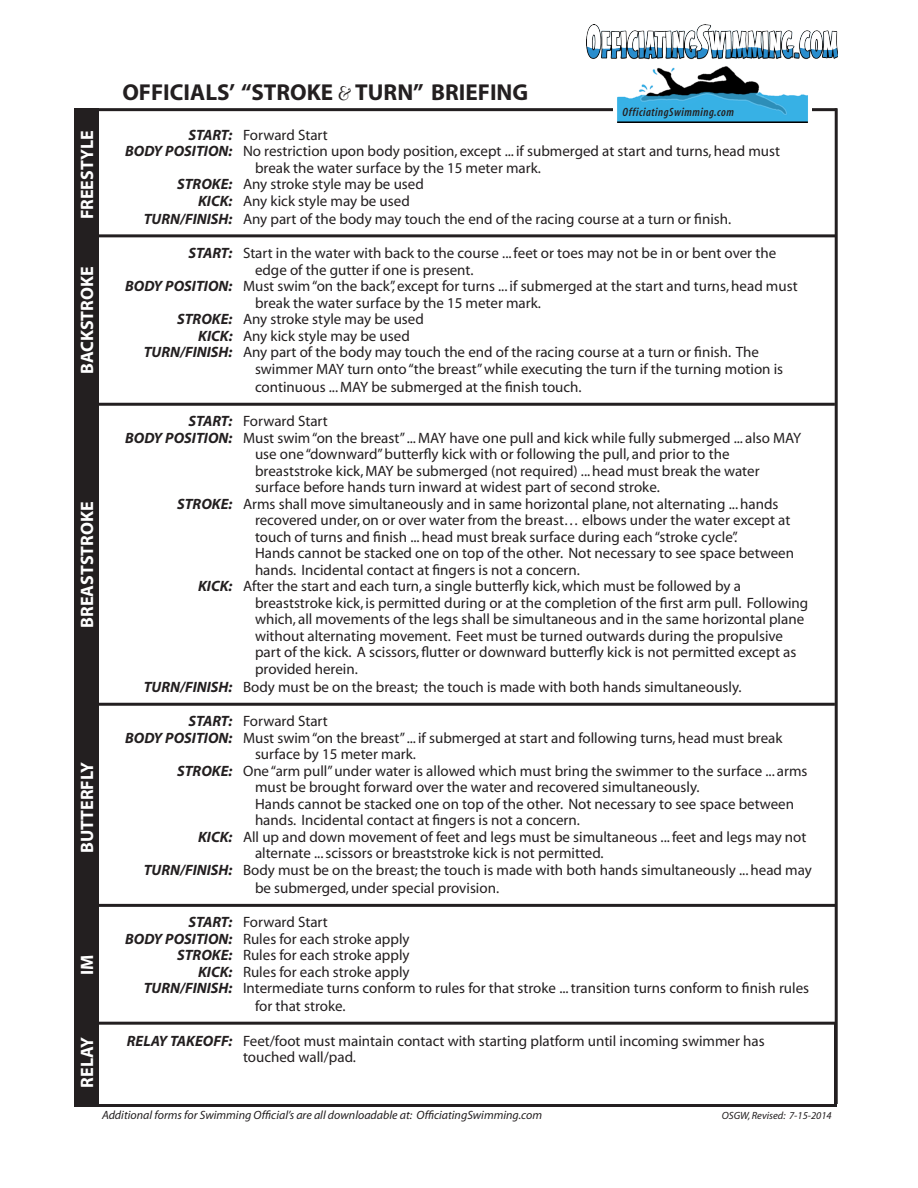
<style>
.page{position:relative;width:918px;height:1188px;background:#fff}
.page>*{position:absolute;margin:0;border:0;box-sizing:border-box;transform-origin:0 0}
.t1{font:700 23.1px "Myriad";color:#231f20}
.t2{font:700 18px "Myriad";color:#fff}
.t3{font:15px/16.5px "Myriad";color:#231f20}
.t4{font:italic 12px "Myriad";color:#231f20}
.t5{font:italic 600 condensed 12px "Myriad";letter-spacing:.045em;color:#231f20}
.t6{font:italic 10.5px "Myriad";color:#231f20}
.s1{font-family:"Bernadette";font-weight:400}
.s2{font-weight:700;font-style:italic}
</style>
<div class="page">
<hr style="left:75px;top:108px;width:762px;height:3px;background:#231f20">
<div style="left:80px;top:1022px;width:757px;height:85px;border:3px solid #231f20"></div>
<div style="left:75px;top:109px;width:24px;height:998px;background:#231f20"></div>
<hr style="left:90px;top:904px;width:747px;height:3px;background:#231f20">
<hr style="left:88px;top:703px;width:747px;height:3px;background:#231f20">
<hr style="left:88px;top:403px;width:747px;height:3px;background:#231f20">
<hr style="left:835px;top:108px;width:3px;height:996px;background:#231f20">
<img style="left:586px;top:24px;width:252px;height:98px">
<hr style="left:89px;top:234px;width:747px;height:3px;background:#231f20">
<p class="t2" style="left:78px;top:219px;width:91px;rotate:-90deg">FREESTYLE</p>
<p class="t2" style="left:78px;top:374px;width:109px;rotate:-90deg">BACKSTROKE</p>
<p class="t2" style="left:78px;top:628px;width:128px;rotate:-90deg">BREASTSTROKE</p>
<p class="t2" style="left:78px;top:853px;width:93px;rotate:-90deg">BUTTERFLY</p>
<p class="t2" style="left:78px;top:975px;width:22px;rotate:-90deg">IM</p>
<p class="t2" style="left:78px;top:1088px;width:52px;rotate:-90deg">RELAY</p>
<p class="t1" style="left:122px;top:81px;width:407px">OFFICIALS’ “STROKE <span class="s1">&amp;</span> TURN” BRIEFING</p>
<p class="t5" style="left:623px;top:106px;width:113px">OfficiatingSwimming.com</p>
<p class="t3" style="left:189px;top:127px;width:141px"><span class="s2">START:</span> Forward Start</p>
<p class="t3" style="left:125px;top:144px;width:657px"><span class="s2">BODY POSITION:</span> No restriction upon body position, except ... if submerged at start and turns, head must</p>
<p class="t3" style="left:255px;top:160px;width:287px">break the water surface by the 15 meter mark.</p>
<p class="t3" style="left:177px;top:177px;width:248px"><span class="s2">STROKE:</span> Any stroke style may be used</p>
<p class="t3" style="left:198px;top:193px;width:213px"><span class="s2">KICK:</span> Any kick style may be used</p>
<p class="t3" style="left:144px;top:211px;width:589px"><span class="s2">TURN/FINISH:</span> Any part of the body may touch the end of the racing course at a turn or finish.</p>
<p class="t3" style="left:189px;top:246px;width:589px"><span class="s2">START:</span> Start in the water with back to the course ... feet or toes may not be in or bent over the</p>
<p class="t3" style="left:255px;top:262px;width:220px">edge of the gutter if one is present.</p>
<p class="t3" style="left:125px;top:279px;width:674px"><span class="s2">BODY POSITION:</span> Must swim “on the back”, except for turns ... if submerged at the start and turns, head must</p>
<p class="t3" style="left:255px;top:295px;width:287px">break the water surface by the 15 meter mark.</p>
<p class="t3" style="left:177px;top:312px;width:248px"><span class="s2">STROKE:</span> Any stroke style may be used</p>
<p class="t3" style="left:198px;top:328px;width:213px"><span class="s2">KICK:</span> Any kick style may be used</p>
<p class="t3" style="left:144px;top:345px;width:617px"><span class="s2">TURN/FINISH:</span> Any part of the body may touch the end of the racing course at a turn or finish. The</p>
<p class="t3" style="left:255px;top:361px;width:530px">swimmer MAY turn onto “the breast” while executing the turn if the turning motion is</p>
<p class="t3" style="left:255px;top:379px;width:328px">continuous ... MAY be submerged at the finish touch.</p>
<p class="t3" style="left:189px;top:414px;width:141px"><span class="s2">START:</span> Forward Start</p>
<p class="t3" style="left:125px;top:430px;width:678px"><span class="s2">BODY POSITION:</span> Must swim “on the breast” ... MAY have one pull and kick while fully submerged ... also MAY</p>
<p class="t3" style="left:255px;top:447px;width:476px">use one “downward” butterfly kick with or following the pull, and prior to the</p>
<p class="t3" style="left:255px;top:463px;width:506px">breaststroke kick, MAY be submerged (not required) ... head must break the water</p>
<p class="t3" style="left:255px;top:480px;width:406px">surface before hands turn inward at widest part of second stroke.</p>
<p class="t3" style="left:177px;top:496px;width:603px"><span class="s2">STROKE:</span> Arms shall move simultaneously and in same horizontal plane, not alternating ... hands</p>
<p class="t3" style="left:255px;top:513px;width:537px">recovered under, on or over water from the breast… elbows under the water except at</p>
<p class="t3" style="left:255px;top:529px;width:484px">touch of turns and finish ... head must break surface during each “stroke cycle”.</p>
<p class="t3" style="left:255px;top:546px;width:541px">Hands cannot be stacked one on top of the other. Not necessary to see space between</p>
<p class="t3" style="left:255px;top:562px;width:327px">hands. Incidental contact at fingers is not a concern.</p>
<p class="t3" style="left:198px;top:579px;width:544px"><span class="s2">KICK:</span> After the start and each turn, a single butterfly kick, which must be followed by a</p>
<p class="t3" style="left:255px;top:595px;width:555px">breaststroke kick, is permitted during or at the completion of the first arm pull. Following</p>
<p class="t3" style="left:255px;top:612px;width:551px">which, all movements of the legs shall be simultaneous and in the same horizontal plane</p>
<p class="t3" style="left:255px;top:628px;width:543px">without alternating movement. Feet must be turned outwards during the propulsive part of the kick. A scissors, flutter or downward butterfly kick is not permitted except as</p>
<p class="t3" style="left:255px;top:661px;width:104px">provided herein.</p>
<p class="t3" style="left:144px;top:679px;width:599px"><span class="s2">TURN/FINISH:</span> Body must be on the breast; the touch is made with both hands simultaneously.</p>
<p class="t3" style="left:189px;top:714px;width:141px"><span class="s2">START:</span> Forward Start</p>
<p class="t3" style="left:125px;top:730px;width:659px"><span class="s2">BODY POSITION:</span> Must swim “on the breast” ... if submerged at start and following turns, head must break</p>
<p class="t3" style="left:255px;top:747px;width:163px">surface by 15 meter mark.</p>
<p class="t3" style="left:177px;top:763px;width:632px"><span class="s2">STROKE:</span> One “arm pull” under water is allowed which must bring the swimmer to the surface ... arms</p>
<p class="t3" style="left:255px;top:780px;width:446px">must be brought forward over the water and recovered simultaneously.</p>
<p class="t3" style="left:255px;top:796px;width:541px">Hands cannot be stacked one on top of the other. Not necessary to see space between</p>
<p class="t3" style="left:255px;top:813px;width:327px">hands. Incidental contact at fingers is not a concern.</p>
<p class="t3" style="left:198px;top:829px;width:610px"><span class="s2">KICK:</span> All up and down movement of feet and legs must be simultaneous ... feet and legs may not</p>
<p class="t3" style="left:255px;top:846px;width:350px">alternate ... scissors or breaststroke kick is not permitted.</p>
<p class="t3" style="left:144px;top:862px;width:670px"><span class="s2">TURN/FINISH:</span> Body must be on the breast; the touch is made with both hands simultaneously ... head may</p>
<p class="t3" style="left:255px;top:880px;width:246px">be submerged, under special provision.</p>
<p class="t3" style="left:189px;top:915px;width:141px"><span class="s2">START:</span> Forward Start</p>
<p class="t3" style="left:125px;top:931px;width:286px"><span class="s2">BODY POSITION:</span> Rules for each stroke apply</p>
<p class="t3" style="left:177px;top:948px;width:234px"><span class="s2">STROKE:</span> Rules for each stroke apply</p>
<p class="t3" style="left:198px;top:964px;width:213px"><span class="s2">KICK:</span> Rules for each stroke apply</p>
<p class="t3" style="left:144px;top:981px;width:667px"><span class="s2">TURN/FINISH:</span> Intermediate turns conform to rules for that stroke ... transition turns conform to finish rules</p>
<p class="t3" style="left:255px;top:999px;width:92px">for that stroke.</p>
<p class="t3" style="left:127px;top:1033px;width:639px"><span class="s2">RELAY TAKEOFF:</span> Feet/foot must maintain contact with starting platform until incoming swimmer has</p>
<p class="t3" style="left:243px;top:1050px;width:114px">touched wall/pad.</p>
<p class="t4" style="left:102px;top:1109px;width:442px">Additional forms for Swimming Official’s are all downloadable at: OfficiatingSwimming.com</p>
<p class="t6" style="left:722px;top:1110px;width:111px">OSGW, Revised: 7-15-2014</p>
</div>
